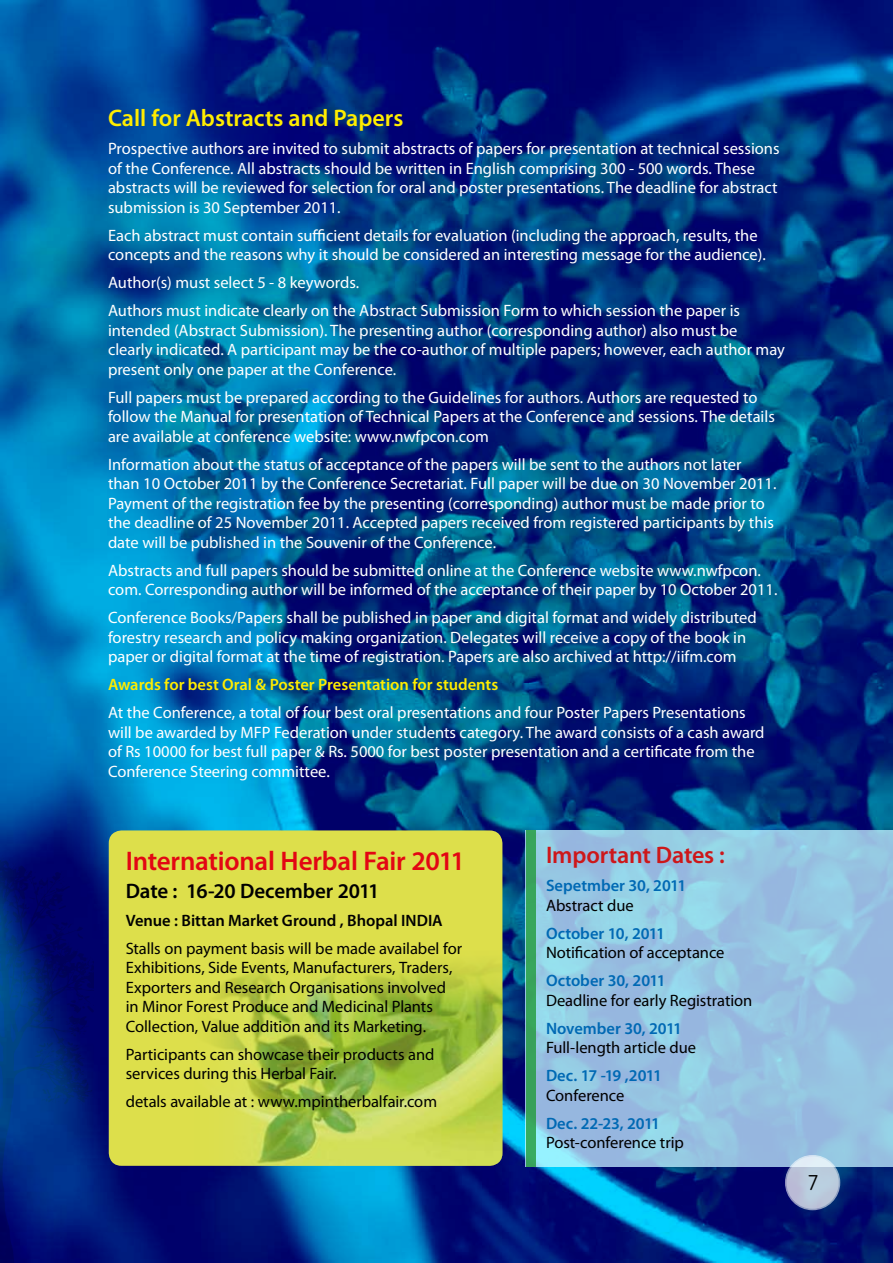
<style>
.page{position:relative;width:893px;height:1263px;background:#fff}
.page>*{position:absolute;margin:0;border:0;box-sizing:border-box;transform-origin:0 0}
.t1{font:600 27px "Myriad Pro";letter-spacing:-.01em;color:#e30613}
.t2{font:600 24px "Myriad Pro";color:#ffed00}
.t3{font:600 24px "Myriad Pro";letter-spacing:-.01em;color:#cd171a}
.t4{font:600 21px "Myriad Pro";letter-spacing:-.01em;color:#000}
.t5{font:100 21px "VAG Rounded Std";color:#000}
.t6{font:16.5px/19.5px "Myriad Pro";color:#fff}
.t7{font:16.5px/19.5px "Myriad Pro";letter-spacing:-.005em;color:#000}
.t8{font:600 16.5px "Myriad Pro";letter-spacing:-.005em;color:#0069b4}
.t9{font:600 16.5px "Myriad Pro";color:#ffed00}
.t10{font:600 16.5px "Myriad Pro";color:#000}
.t11{font:600 16.5px "Myriad Pro";letter-spacing:-.04em;color:#0069b4}
</style>
<div class="page">
<img style="left:0;top:0;width:893px;height:1262px">
<div style="left:109px;top:830px;width:393px;height:336px;background:#dddf4b;border-radius:13px"></div>
<img style="left:183px;top:963px;width:319px;height:203px">
<svg style="left:536px;top:830px;width:357px;height:336px;background:#96c4e2"></svg>
<div style="left:526px;top:830px;width:10px;height:336px;background:#37a55b"></div>
<svg style="left:0;top:855px;width:94px;height:407px;background:#001e79"></svg>
<svg style="left:786px;top:1156px;width:53px;height:53px;background:#bfccde"></svg>
<div style="left:785px;top:1155px;width:55px;height:55px;border:2px solid #c6c6c6;border-radius:50%"></div>
<h2 class="t2" style="left:108px;top:105px;width:297px">Call for Abstracts and Papers</h2>
<p class="t6" style="left:108px;top:139px;width:673px">Prospective authors are invited to submit abstracts of papers for presentation at technical sessions of the Conference. All abstracts should be written in English comprising 300 - 500 words. These abstracts will be reviewed for selection for oral and poster presentations. The deadline for abstract submission is 30 September 2011.</p>
<p class="t6" style="left:108px;top:226px;width:659px">Each abstract must contain sufficient details for evaluation (including the approach, results, the concepts and the reasons why it should be considered an interesting message for the audience).</p>
<p class="t6" style="left:108px;top:269px;width:633px;line-height:28px">Author(s) must select 5 - 8 keywords.<br>Authors must indicate clearly on the Abstract Submission Form to which session the paper is</p>
<p class="t6" style="left:108px;top:321px;width:678px">intended (Abstract Submission). The presenting author (corresponding author) also must be clearly indicated. A participant may be the co-author of multiple papers; however, each author may present only one paper at the Conference.</p>
<p class="t6" style="left:108px;top:388px;width:668px">Full papers must be prepared according to the Guidelines for authors. Authors are requested to follow the Manual for presentation of Technical Papers at the Conference and sessions. The details are available at conference website: www.nwfpcon.com</p>
<p class="t6" style="left:108px;top:455px;width:670px">Information about the status of acceptance of the papers will be sent to the authors not later than 10 October 2011 by the Conference Secretariat. Full paper will be due on 30 November 2011.<br>Payment of the registration fee by the presenting (corresponding) author must be made prior to the deadline of 25 November 2011. Accepted papers received from registered participants by this date will be published in the Souvenir of the Conference.</p>
<p class="t6" style="left:108px;top:561px;width:671px">Abstracts and full papers should be submitted online at the Conference website www.nwfpcon. com. Corresponding author will be informed of the acceptance of their paper by 10 October 2011.</p>
<p class="t6" style="left:108px;top:608px;width:650px">Conference Books/Papers shall be published in paper and digital format and widely distributed forestry research and policy making organization. Delegates will receive a copy of the book in paper or digital format at the time of registration. Papers are also archived at http://iifm.com</p>
<p class="t9" style="left:108px;top:675px;width:392px">Awards for best Oral &amp; Poster Presentation for students</p>
<p class="t6" style="left:108px;top:703px;width:658px">At the Conference, a total of four best oral presentations and four Poster Papers Presentations will be awarded by MFP Federation under students category. The award consists of a cash award of Rs 10000 for best full paper &amp; Rs. 5000 for best poster presentation and a certificate from the Conference Steering committee.</p>
<h1 class="t1" style="left:126px;top:846px;width:341px">International Herbal Fair 2011</h1>
<p class="t4" style="left:126px;top:879px;width:255px">Date : 16-20 December 2011</p>
<p class="t10" style="left:126px;top:911px;width:319px">Venue : Bittan Market Ground , Bhopal INDIA</p>
<p class="t7" style="left:126px;top:939px;width:338px">Stalls on payment basis will be made availabel for Exhibitions, Side Events, Manufacturers, Traders, Exporters and Research Organisations involved in Minor Forest Produce and Medicinal Plants Collection, Value addition and its Marketing.</p>
<p class="t7" style="left:126px;top:1045px;width:310px">Participants can showcase their products and services during this Herbal Fair.</p>
<p class="t7" style="left:126px;top:1092px;width:313px">detals available at : www.mpintherbalfair.com</p>
<h2 class="t3" style="left:546px;top:842px;width:180px">Important Dates :</h2>
<p class="t8" style="left:546px;top:876px;width:142px">Sepetmber 30, 2011</p>
<p class="t7" style="left:546px;top:896px;width:89px">Abstract due</p>
<p class="t8" style="left:546px;top:924px;width:120px">October 10, 2011</p>
<p class="t7" style="left:546px;top:943px;width:180px">Notification of acceptance</p>
<p class="t8" style="left:546px;top:971px;width:121px">October 30, 2011</p>
<p class="t7" style="left:546px;top:991px;width:208px">Deadline for early Registration</p>
<p class="t8" style="left:546px;top:1019px;width:138px">November 30, 2011</p>
<p class="t7" style="left:546px;top:1038px;width:152px">Full-length article due</p>
<p class="t11" style="left:546px;top:1066px;width:117px">Dec. 17 -19 ,2011</p>
<p class="t7" style="left:546px;top:1086px;width:80px">Conference</p>
<p class="t8" style="left:546px;top:1114px;width:116px">Dec. 22-23, 2011</p>
<p class="t7" style="left:546px;top:1133px;width:139px">Post-conference trip</p>
<p class="t5" style="left:808px;top:1170px;width:12px">7</p>
</div>
